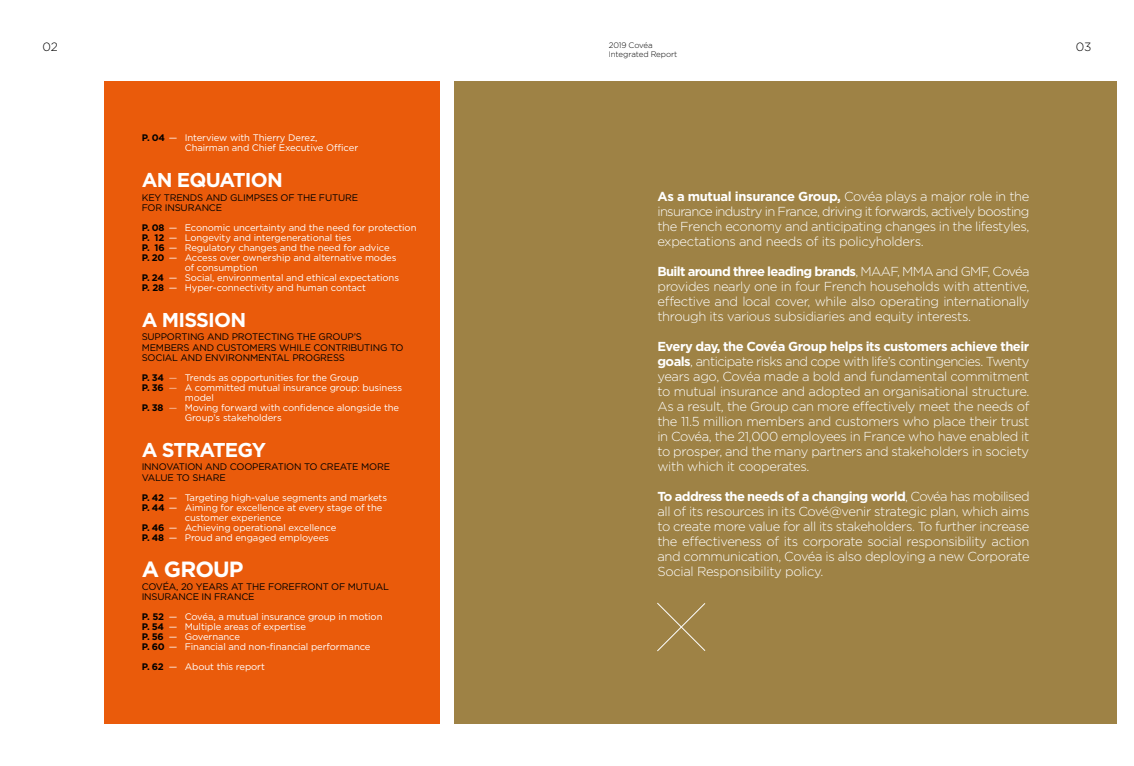
<style>
.page{position:relative;width:1134px;height:766px;background:#fff}
.page>*{position:absolute;margin:0;border:0;box-sizing:border-box;transform-origin:0 0}
.t1{font:700 22px "Gotham";letter-spacing:-.04em;color:#fff}
.t2{font:700 20px "Gotham";letter-spacing:-.04em;color:#fff}
.t3{font:300 13px/15px "Gotham";letter-spacing:-.025em;color:#fff;text-align:justify}
.t4{font:300 12px "Gotham";color:#000}
.t5{font:9.5px/10px "Gotham";letter-spacing:-.01em;color:#fff}
.t6{font:9.5px/10.5px "Gotham";letter-spacing:-.02em;color:#000}
.t7{font:300 8px "Gotham";letter-spacing:-.01em;color:#000}
.s1{font-weight:700;color:#000}
.s2{font-weight:700;color:#010202}
.s3{font-weight:300}
.s4{font-weight:700}
</style>
<div class="page">
<div style="left:454px;top:81px;width:663px;height:642px;background:#9e8245"></div>
<div style="left:105px;top:81px;width:335px;height:642px;background:#ea5b0b"></div>
<svg style="left:657px;top:602px;width:49px;height:49px"></svg>
<p class="t4" style="left:43px;top:39px;width:17px">02</p>
<p class="t7" style="left:609px;top:40px;width:45px">2019 Covéa</p>
<p class="t4" style="left:1076px;top:39px;width:17px">03</p>
<p class="t7" style="left:609px;top:49px;width:70px">Integrated Report</p>
<p class="t5" style="left:185px;top:133px;width:175px;text-indent:-43px"><span class="s1">P. 04</span> — Interview with Thierry Derez,<br>Chairman and Chief Executive Officer</p>
<h2 class="t2" style="left:142px;top:167px;width:143px">AN EQUATION</h2>
<p class="t6" style="left:142px;top:192px;width:218px">KEY TRENDS AND GLIMPSES OF THE FUTURE<br>FOR INSURANCE</p>
<p class="t5" style="left:142px;top:222px;width:276px"><span class="s1">P. 08</span> — Economic uncertainty and the need for protection</p>
<p class="t5" style="left:142px;top:232px;width:211px"><span class="s1">P. 12</span> — Longevity and intergenerational ties</p>
<p class="t5" style="left:142px;top:242px;width:249px"><span class="s1">P. 16</span> — Regulatory changes and the need for advice</p>
<p class="t5" style="left:142px;top:252px;width:256px"><span class="s1">P. 20</span> — Access over ownership and alternative modes</p>
<p class="t5" style="left:185px;top:262px;width:74px">of consumption</p>
<p class="t5" style="left:142px;top:272px;width:259px"><span class="s1">P. 24</span> — Social, environmental and ethical expectations</p>
<p class="t5" style="left:142px;top:282px;width:226px"><span class="s1">P. 28</span> — Hyper-connectivity and human contact</p>
<h2 class="t2" style="left:142px;top:306px;width:106px">A MISSION</h2>
<p class="t6" style="left:142px;top:331px;width:263px">SUPPORTING AND PROTECTING THE GROUP’S<br>MEMBERS AND CUSTOMERS WHILE CONTRIBUTING TO<br>SOCIAL AND ENVIRONMENTAL PROGRESS</p>
<p class="t5" style="left:142px;top:372px;width:219px"><span class="s2">P. 34</span> <span class="s3">—</span> Trends as opportunities for the Group</p>
<p class="t5" style="left:142px;top:382px;width:262px"><span class="s1">P. 36</span> <span class="s3">—</span> A committed mutual insurance group: business</p>
<p class="t5" style="left:185px;top:392px;width:31px">model</p>
<p class="t5" style="left:142px;top:402px;width:259px"><span class="s1">P. 38</span> <span class="s3">—</span> Moving forward with confidence alongside the</p>
<p class="t5" style="left:185px;top:412px;width:99px">Group’s stakeholders</p>
<h2 class="t2" style="left:142px;top:436px;width:126px">A STRATEGY</h2>
<p class="t6" style="left:142px;top:461px;width:250px">INNOVATION AND COOPERATION TO CREATE MORE<br>VALUE TO SHARE</p>
<p class="t5" style="left:142px;top:492px;width:247px"><span class="s1">P. 42</span> — Targeting high-value segments and markets</p>
<p class="t5" style="left:142px;top:502px;width:242px"><span class="s1">P. 44</span> — Aiming for excellence at every stage of the</p>
<p class="t5" style="left:185px;top:512px;width:98px">customer experience</p>
<p class="t5" style="left:142px;top:522px;width:196px"><span class="s1">P. 46</span> — Achieving operational excellence</p>
<p class="t5" style="left:142px;top:532px;width:189px"><span class="s1">P. 48</span> — Proud and engaged employees</p>
<h1 class="t1" style="left:142px;top:554px;width:103px">A GROUP</h1>
<p class="t6" style="left:142px;top:581px;width:249px">COVÉA, 20 YEARS AT THE FOREFRONT OF MUTUAL<br>INSURANCE IN FRANCE</p>
<p class="t5" style="left:142px;top:611px;width:242px"><span class="s1">P. 52</span> — Covéa, a mutual insurance group in motion <span class="s1">P. 54</span> — Multiple areas of expertise<br><span class="s1">P. 56</span> — Governance<br><span class="s1">P. 60</span> — Financial and non-financial performance</p>
<p class="t5" style="left:142px;top:661px;width:125px"><span class="s1">P. 62</span> — About this report</p>
<p class="t3" style="left:657px;top:188px;width:374px"><span class="s4">As a mutual insurance Group,</span> Covéa plays a major role in the insurance industry in France, driving it forwards, actively boosting the French economy and anticipating changes in the lifestyles, expectations and needs of its policyholders.</p>
<p class="t3" style="left:657px;top:263px;width:374px"><span class="s4">Built around three leading brands</span>, MAAF, MMA and GMF, Covéa provides nearly one in four French households with attentive, effective and local cover, while also operating internationally through its various subsidiaries and equity interests.</p>
<p class="t3" style="left:657px;top:338px;width:374px"><span class="s4">Every day, the Covéa Group helps its customers achieve their goals</span>, anticipate risks and cope with life’s contingencies. Twenty years ago, Covéa made a bold and fundamental commitment to mutual insurance and adopted an organisational structure.<br>As a result, the Group can more effectively meet the needs of the 11.5 million members and customers who place their trust in Covéa, the 21,000 employees in France who have enabled it to prosper, and the many partners and stakeholders in society with which it cooperates.</p>
<p class="t3" style="left:657px;top:488px;width:374px"><span class="s4">To address the needs of a changing world</span>, Covéa has mobilised all of its resources in its Cové@venir strategic plan, which aims to create more value for all its stakeholders. To further increase the effectiveness of its corporate social responsibility action and communication, Covéa is also deploying a new Corporate Social Responsibility policy.</p>
</div>
